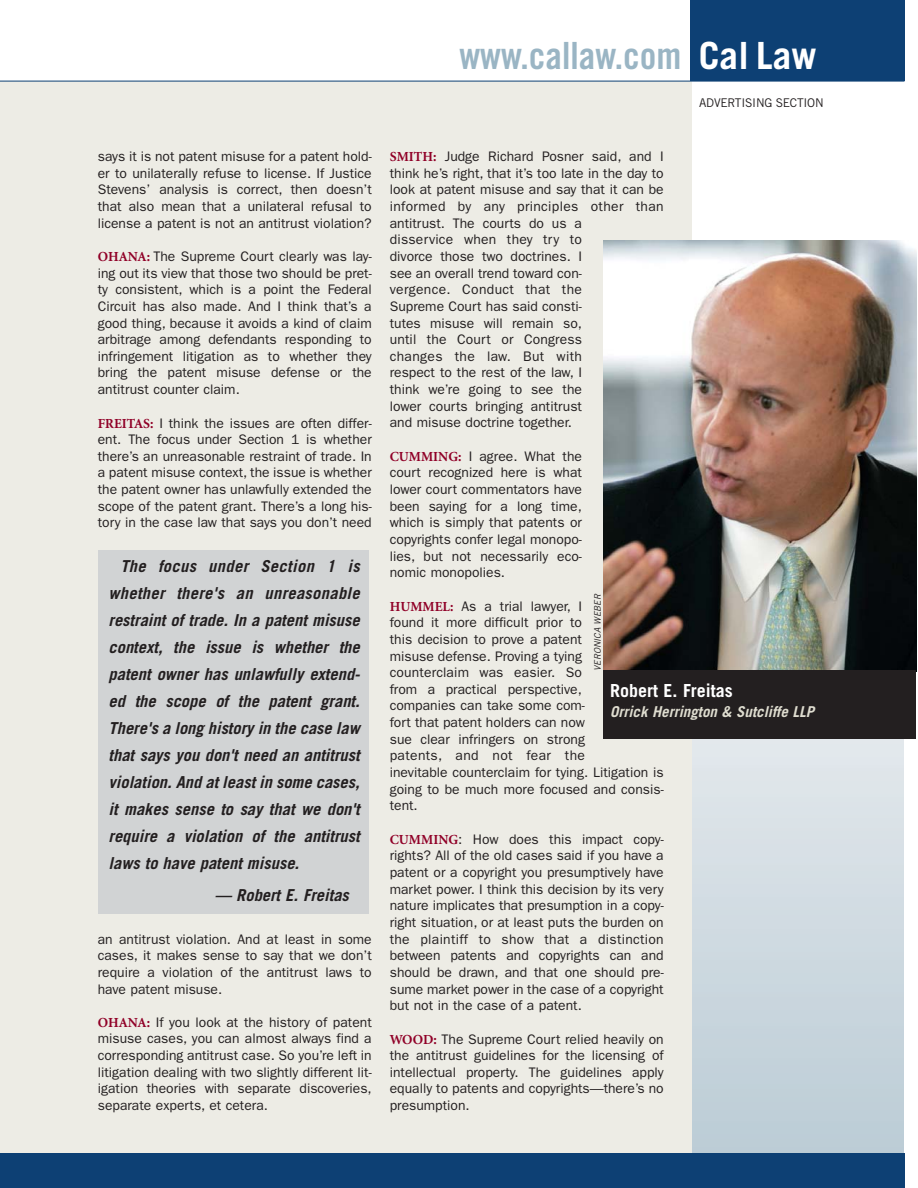
<style>
.page{position:relative;width:918px;height:1188px;background:#fff}
.page>*{position:absolute;margin:0;border:0;box-sizing:border-box;transform-origin:0 0}
.t1{font:37.5px "Trade Gothic Bold Cond Twenty";color:#9ab5c4}
.t2{font:700 18px "Trade Gothic";color:#fff}
.t3{font:italic 700 16.5px/27px "Trade Gothic";color:#231f20;text-align:justify}
.t4{font:italic 700 15px "Trade Gothic";color:#dfddd0}
.t5{font:13.8px/16.6px "Franklin Gothic";color:#231f20;text-align:justify}
.t6{font:12px "Trade Gothic";letter-spacing:-.02em;color:#231f20}
.t7{font:italic 9px "Trade Gothic";color:#231f20}
.s1{font-family:"Minion";font-weight:700;color:#900027}
.s2{font-family:"Trade Gothic";font-weight:700;color:#fff}
</style>
<div class="page">
<svg style="left:691px;top:738px;width:212px;height:416px;background:#ced9df"></svg>
<div style="left:0;top:81px;width:691px;height:1107px;background:#edece5"></div>
<hr style="left:0;top:81px;width:904px;height:1px;background:#0d4074">
<div style="left:690px;top:0;width:214px;height:81px;background:#0d4074"></div>
<div style="left:0;top:1154px;width:904px;height:34px;background:#0d4074"></div>
<img style="left:603px;top:241px;width:314px;height:430px">
<div style="left:603px;top:670px;width:313px;height:68px;background:#231f20"></div>
<div style="left:99px;top:550px;width:270px;height:364px;background:#d1d3d4"></div>
<p class="t5" style="left:98px;top:149px;width:275px">says it is not patent misuse for a patent hold&shy;er to unilaterally refuse to license. If Justice Stevens’ analysis is correct, then doesn’t that also mean that a unilateral refusal to license a patent is not an antitrust violation?</p>
<p class="t5" style="left:98px;top:249px;width:275px"><span class="s1">OHANA:</span> The Supreme Court clearly was lay&shy;ing out its view that those two should be pret&shy;ty consistent, which is a point the Federal Circuit has also made. And I think that’s a good thing, because it avoids a kind of claim arbitrage among defendants responding to infringement litigation as to whether they bring the patent misuse defense or the antitrust counter claim.</p>
<p class="t5" style="left:98px;top:416px;width:275px"><span class="s1">FREITAS:</span> I think the issues are often differ&shy;ent. The focus under Section 1 is whether there’s an unreasonable restraint of trade. In a patent misuse context, the issue is whether the patent owner has unlawfully extended the scope of the patent grant. There’s a long his&shy;tory in the case law that says you don’t need</p>
<p class="t3" style="left:109px;top:554px;width:253px;text-indent:12px">The focus under Section 1 is whether there's an unreasonable restraint of trade. In a patent misuse context, the issue is whether the patent owner has unlawfully extend&shy;ed the scope of the patent grant.<br>There's a long history in the case law that says you don't need an antitrust violation. And at least in some cases, it makes sense to say that we don't require a violation of the antitrust laws to have patent misuse.</p>
<p class="t3" style="left:215px;top:883px;width:136px">— Robert E. Freitas</p>
<p class="t5" style="left:98px;top:932px;width:275px">an antitrust violation. And at least in some cases, it makes sense to say that we don’t require a violation of the antitrust laws to have patent misuse.</p>
<p class="t5" style="left:98px;top:1015px;width:275px"><span class="s1">OHANA:</span> If you look at the history of patent misuse cases, you can almost always find a corresponding antitrust case. So you’re left in litigation dealing with two slightly different lit&shy;igation theories with separate discoveries, separate experts, et cetera.</p>
<h1 class="t1" style="left:459px;top:42px;width:359px">www.callaw.com <span class="s2">Cal Law</span></h1>
<p class="t6" style="left:699px;top:98px;width:126px">ADVERTISING SECTION</p>
<p class="t5" style="left:390px;top:149px;width:275px;text-align:left"><span class="s1">SMITH:</span> Judge Richard Posner said, and I think he’s right, that it’s too late in the day to look at patent misuse and say that it can be informed by any principles other than antitrust. The courts do us a<br>disservice when they try to<br>divorce those two doctrines. I<br>see an overall trend toward con-<br>vergence. Conduct that the<br>Supreme Court has said consti-<br>tutes misuse will remain so,<br>until the Court or Congress<br>changes the law. But with<br>respect to the rest of the law, I<br>think we’re going to see the<br>lower courts bringing antitrust<br>and misuse doctrine together.</p>
<p class="t5" style="left:390px;top:449px;width:194px"><span class="s1">CUMMING:</span> I agree. What the court recognized here is what lower court commentators have been saying for a long time, which is simply that patents or copyrights confer legal monopo&shy;lies, but not necessarily eco&shy;nomic monopolies.</p>
<p class="t5" style="left:390px;top:599px;width:275px;text-align:left"><span class="s1">HUMMEL:</span> As a trial lawyer, I<br>found it more difficult prior to<br>this decision to prove a patent<br>misuse defense. Proving a tying counterclaim was easier. So<br>from a practical perspective,<br>companies can take some com-<br>fort that patent holders can now<br>sue clear infringers on strong<br>patents, and not fear the<br>inevitable counterclaim for tying. Litigation is going to be much more focused and consis&shy;tent.</p>
<p class="t5" style="left:390px;top:832px;width:275px"><span class="s1">CUMMING</span>: How does this impact copy&shy;rights? All of the old cases said if you have a patent or a copyright you presumptively have market power. I think this decision by its very nature implicates that presumption in a copy&shy;right situation, or at least puts the burden on the plaintiff to show that a distinction between patents and copyrights can and should be drawn, and that one should pre&shy;sume market power in the case of a copyright but not in the case of a patent.</p>
<p class="t5" style="left:390px;top:1032px;width:275px"><span class="s1">WOOD:</span> The Supreme Court relied heavily on the antitrust guidelines for the licensing of intellectual property. The guidelines apply equally to patents and copyrights—there’s no presumption.</p>
<p class="t7" style="left:594px;top:671px;width:78px;rotate:-90deg">VERONICA WEBER</p>
<h2 class="t2" style="left:610px;top:684px;width:124px">Robert E. Freitas</h2>
<p class="t4" style="left:610px;top:706px;width:206px">Orrick Herrington &amp; Sutcliffe LLP</p>
</div>
